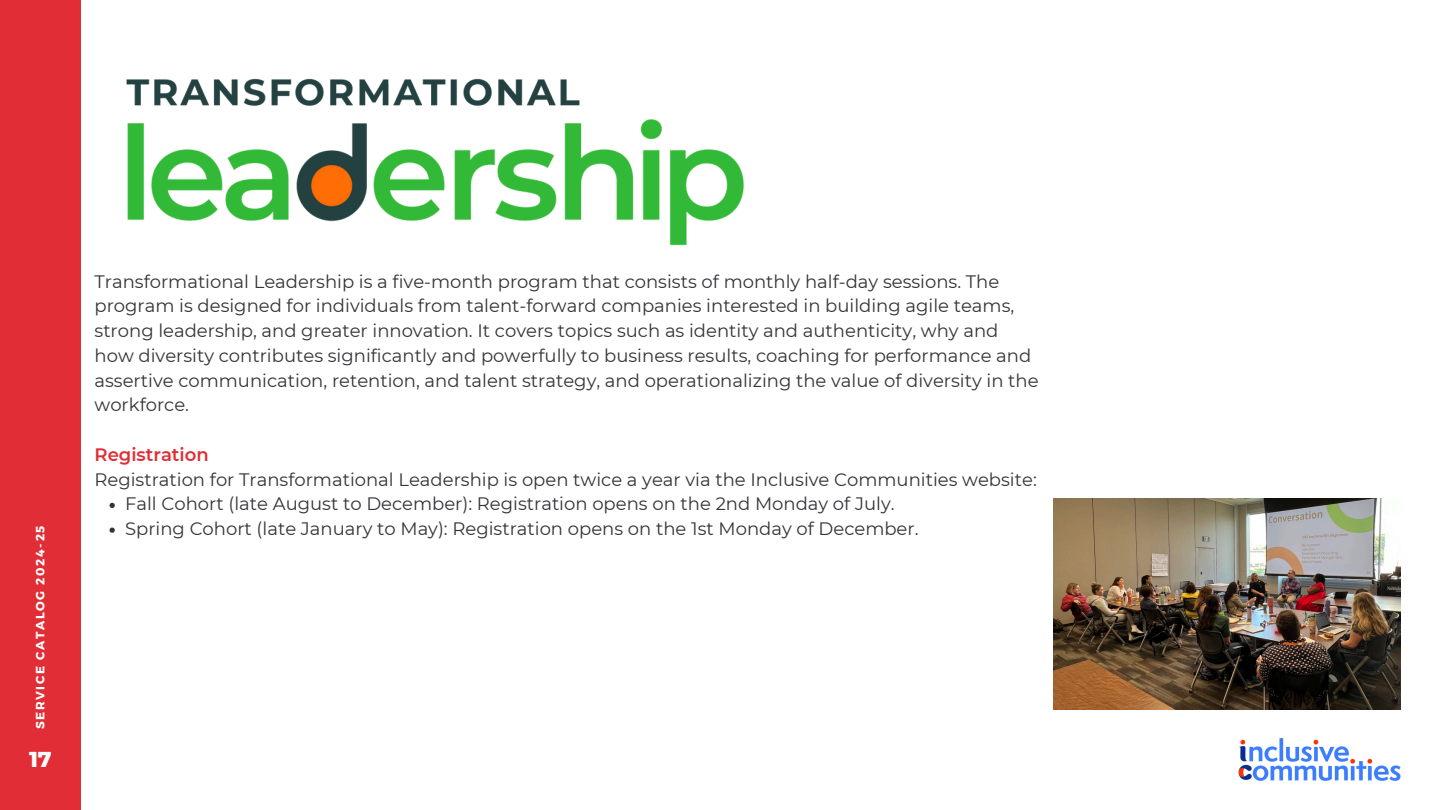
<style>
.page{position:relative;width:1440px;height:810px;background:#fff}
.page>*{position:absolute;margin:0;border:0;box-sizing:border-box;transform-origin:0 0}
.t1{font:800 22px "Montserrat";color:#fff}
.t2{font:18px/24.8px "Montserrat";color:#343439}
.t3{font:700 12px "Montserrat";letter-spacing:.135em;color:#fff}
.s1{font-weight:600;color:#e12e36}
</style>
<div class="page">
<img style="left:1238px;top:738px;width:163px;height:43px">
<div style="left:0;top:0;width:81px;height:810px;background:#e12e36"></div>
<img style="left:126px;top:78px;width:618px;height:168px">
<img style="left:1053px;top:499px;width:347px;height:211px">
<svg style="left:110px;top:503px;width:5px;height:5px"></svg>
<svg style="left:110px;top:528px;width:5px;height:5px"></svg>
<p class="t3" style="left:33px;top:729px;width:205px;rotate:-90deg">SERVICE CATALOG 2024-25</p>
<p class="t1" style="left:29px;top:746px;width:24px">17</p>
<h1 class="t2" style="left:95px;top:269px;width:946px">Transformational Leadership is a five-month program that consists of monthly half-day sessions. The program is designed for individuals from talent-forward companies interested in building agile teams, strong leadership, and greater innovation. It covers topics such as identity and authenticity, why and how diversity contributes significantly and powerfully to business results, coaching for performance and assertive communication, retention, and talent strategy, and operationalizing the value of diversity in the workforce.</h1>
<p class="t2" style="left:95px;top:442px;width:944px"><span class="s1">Registration<br></span>Registration for Transformational Leadership is open twice a year via the Inclusive Communities website:</p>
<p class="t2" style="left:125px;top:491px;width:771px">Fall Cohort (late August to December): Registration opens on the 2nd Monday of July.</p>
<p class="t2" style="left:125px;top:516px;width:795px">Spring Cohort (late January to May): Registration opens on the 1st Monday of December.</p>
</div>
